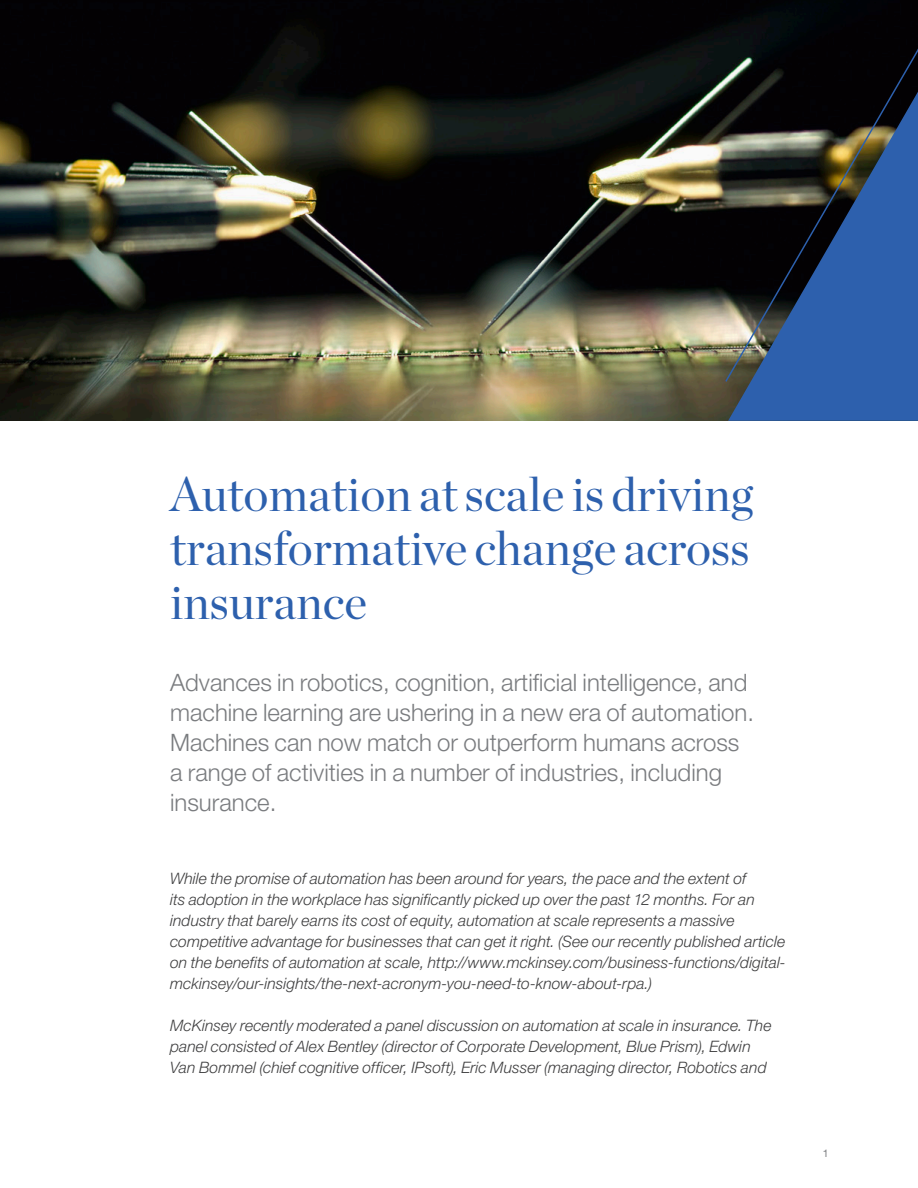
<style>
.page{position:relative;width:918px;height:1188px;background:#fff}
.page>*{position:absolute;margin:0;border:0;box-sizing:border-box;transform-origin:0 0}
.Chapter_heading_Elec{font:48px/54px "Chronicle Display";color:#2d60ad;text-align:justify}
.Pull_out{font:300 24px/30px "Helvetica Neue LT Std";color:#7a7c7f}
.Body{font:italic 300 15.75px/21px "Helvetica Neue LT Std";letter-spacing:.005em;color:#3e3e3f}
.Folio{font:10.5px "Helvetica Neue LT Std";color:#7a7c7f}
</style>
<div class="page">
<img style="left:0;top:0;width:918px;height:421px">
<svg style="left:724px;top:25px;width:194px;height:358px;background:#0e0f10"></svg>
<svg style="left:728px;top:72px;width:190px;height:349px;background:#2b4263"></svg>
<h2 class="Chapter_heading_Elec" style="left:170px;top:464px;width:584px">Automation at scale is driving transformative change across insurance</h2>
<p class="Pull_out" style="left:170px;top:667px;width:586px">Advances in robotics, cognition, artificial intelligence, and machine learning are ushering in a new era of automation.<br>Machines can now match or outperform humans across a range of activities in a number of industries, including insurance.</p>
<p class="Body" style="left:170px;top:868px;width:617px">While the promise of automation has been around for years, the pace and the extent of<br>its adoption in the workplace has significantly picked up over the past 12 months. For an industry that barely earns its cost of equity, automation at scale represents a massive competitive advantage for businesses that can get it right. (See our recently published article on the benefits of automation at scale, http://www.mckinsey.com/business-functions/digital&shy;mckinsey/our-insights/the-next-acronym-you-need-to-know-about-rpa.)</p>
<p class="Body" style="left:170px;top:1015px;width:603px">McKinsey recently moderated a panel discussion on automation at scale in insurance. The panel consisted of Alex Bentley (director of Corporate Development, Blue Prism), Edwin<br>Van Bommel (chief cognitive officer, IPsoft), Eric Musser (managing director, Robotics and</p>
<p class="Folio" style="left:823px;top:1147px;width:7px">1</p>
</div>
